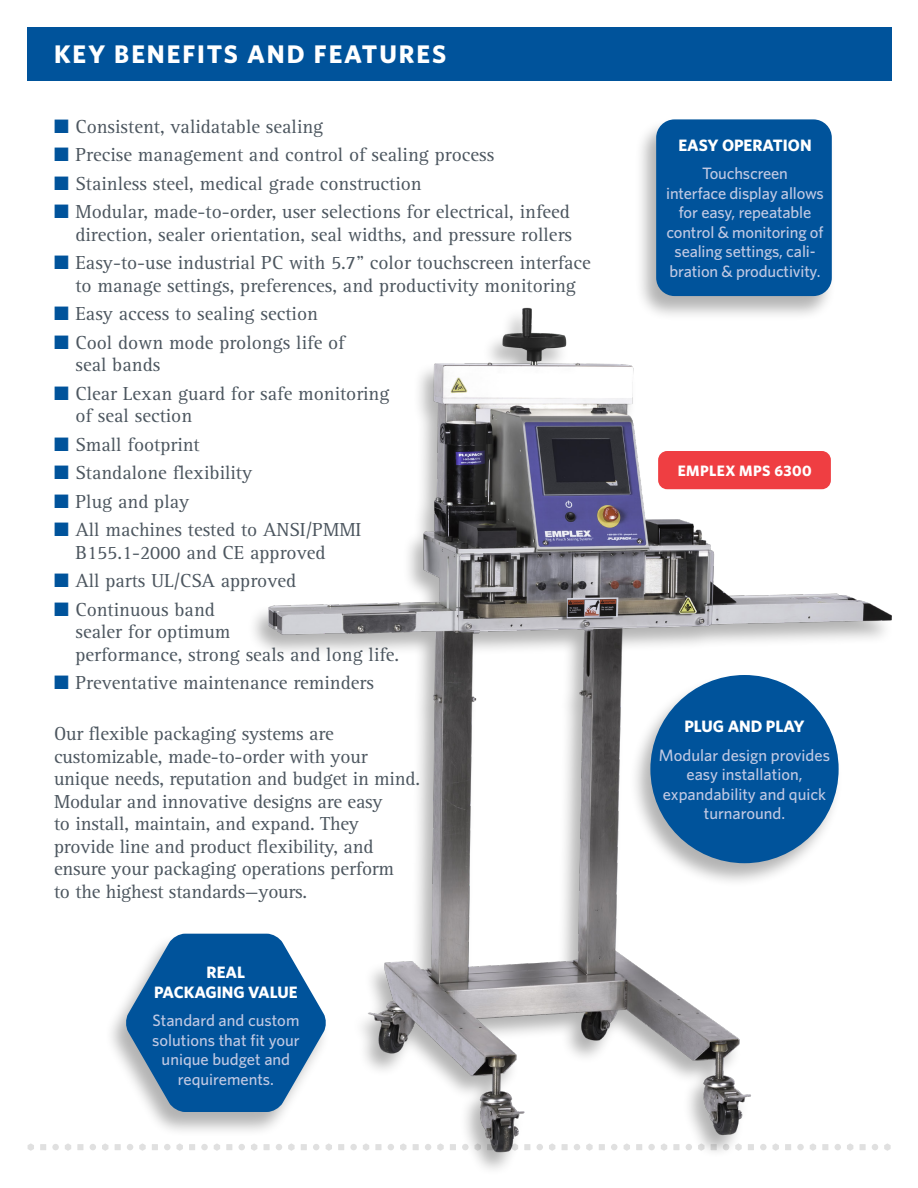
<style>
.page{position:relative;width:918px;height:1188px;background:#fff}
.page>*{position:absolute;margin:0;border:0;box-sizing:border-box;transform-origin:0 0}
.t1{font:700 25.5px "Whitney";letter-spacing:.075em;color:#fff}
.t2{font:19.5px/22.5px "Rotis Serif Std";color:#4c565f}
.t3{font:500 16.5px/19.5px "Whitney";letter-spacing:-.01em;color:#c1c9e3;text-align:center}
.t4{font:700 16.5px/19.8px "Whitney";color:#fff;text-align:center}
.t5{font:700 15.15px "Whitney";letter-spacing:.025em;color:#fff}
.s1{color:#00539b}
</style>
<div class="page">
<svg style="left:28px;top:1143px;width:6px;height:8px"></svg>
<svg style="left:40px;top:1144px;width:6px;height:6px"></svg>
<div style="left:52px;top:1144px;width:7px;height:6px;background:#e0e0e0;border-radius:50%"></div>
<svg style="left:65px;top:1143px;width:6px;height:8px"></svg>
<svg style="left:77px;top:1144px;width:6px;height:6px"></svg>
<svg style="left:90px;top:1144px;width:6px;height:6px"></svg>
<svg style="left:102px;top:1143px;width:6px;height:8px"></svg>
<svg style="left:115px;top:1144px;width:6px;height:6px"></svg>
<svg style="left:127px;top:1144px;width:6px;height:6px"></svg>
<svg style="left:139px;top:1143px;width:7px;height:8px"></svg>
<svg style="left:152px;top:1144px;width:6px;height:6px"></svg>
<div style="left:164px;top:1144px;width:7px;height:6px;background:#e0e0e0;border-radius:50%"></div>
<svg style="left:176px;top:1143px;width:7px;height:8px"></svg>
<svg style="left:189px;top:1144px;width:6px;height:6px"></svg>
<div style="left:201px;top:1144px;width:7px;height:6px;background:#e0e0e0;border-radius:50%"></div>
<svg style="left:214px;top:1143px;width:6px;height:8px"></svg>
<svg style="left:226px;top:1144px;width:6px;height:6px"></svg>
<svg style="left:239px;top:1144px;width:4px;height:6px"></svg>
<div style="left:27px;top:27px;width:865px;height:53px;background:#00539b"></div>
<div style="left:634px;top:118px;width:202px;height:203px;background:#000;opacity:.3"></div>
<div style="left:656px;top:119px;width:176px;height:177px;background:#00539b;border-radius:18px"></div>
<img style="left:243px;top:291px;width:649px;height:878px">
<div style="left:658px;top:451px;width:173px;height:38px;background:#ef3e42;border-radius:9px"></div>
<div style="left:105px;top:932px;width:225px;height:206px;background:#000;opacity:.3"></div>
<svg style="left:125px;top:934px;width:202px;height:178px"></svg>
<h1 class="t1" style="left:54px;top:37px;width:394px">KEY BENEFITS AND FEATURES</h1>
<p class="t2" style="left:54px;top:116px;width:271px"><span class="s1">■</span> Consistent, validatable sealing</p>
<p class="t2" style="left:54px;top:144px;width:442px"><span class="s1">■</span> Precise management and control of sealing process</p>
<p class="t2" style="left:54px;top:173px;width:369px"><span class="s1">■</span> Stainless steel, medical grade construction</p>
<p class="t2" style="left:54px;top:201px;width:520px;text-align:right"><span class="s1">■</span> Modular, made-to-order, user selections for electrical, infeed direction, sealer orientation, seal widths, and pressure rollers</p>
<p class="t2" style="left:54px;top:252px;width:538px;text-align:center"><span class="s1">■</span> Easy-to-use industrial PC with 5.7” color touchscreen interface to manage settings, preferences, and productivity monitoring</p>
<p class="t2" style="left:54px;top:303px;width:266px"><span class="s1">■</span> Easy access to sealing section</p>
<p class="t2" style="left:75px;top:332px;width:271px;text-indent:-21px"><span class="s1">■</span> Cool down mode prolongs life of seal bands</p>
<p class="t2" style="left:75px;top:383px;width:316px;text-indent:-21px"><span class="s1">■</span> Clear Lexan guard for safe monitoring of seal section</p>
<p class="t2" style="left:54px;top:434px;width:147px"><span class="s1">■</span> Small footprint</p>
<p class="t2" style="left:54px;top:462px;width:200px"><span class="s1">■</span> Standalone flexibility</p>
<p class="t2" style="left:54px;top:491px;width:137px"><span class="s1">■</span> Plug and play</p>
<p class="t2" style="left:75px;top:519px;width:287px;text-indent:-21px"><span class="s1">■</span> All machines tested to ANSI/PMMI<br>B155.1-2000 and CE approved</p>
<p class="t2" style="left:54px;top:570px;width:244px"><span class="s1">■</span> All parts UL/CSA approved</p>
<p class="t2" style="left:75px;top:599px;width:325px;text-indent:-21px"><span class="s1">■</span> Continuous band<br>sealer for optimum<br>performance, strong seals and long life.</p>
<p class="t2" style="left:54px;top:672px;width:322px"><span class="s1">■</span> Preventative maintenance reminders</p>
<p class="t2" style="left:54px;top:723px;width:368px">Our flexible packaging systems are customizable, made-to-order with your unique needs, reputation and budget in mind.<br>Modular and innovative designs are easy<br>to install, maintain, and expand. They provide line and product flexibility, and ensure your packaging operations perform<br>to the highest standards—yours.</p>
<p class="t4" style="left:154px;top:962px;width:145px">REAL<br>PACKAGING VALUE</p>
<p class="t3" style="left:152px;top:1011px;width:149px">Standard and custom solutions that fit your unique budget and requirements.</p>
<p class="t4" style="left:678px;top:135px;width:135px">EASY OPERATION</p>
<p class="t3" style="left:666px;top:163px;width:159px">Touchscreen<br>interface display allows for easy, repeatable control &amp; monitoring of sealing settings, cali&shy;bration &amp; productivity.</p>
<p class="t5" style="left:678px;top:461px;width:135px">EMPLEX MPS 6300</p>
<p class="t4" style="left:684px;top:716px;width:122px">PLUG AND PLAY</p>
<p class="t3" style="left:659px;top:745px;width:173px">Modular design provides easy installation, expandability and quick turnaround.</p>
</div>
